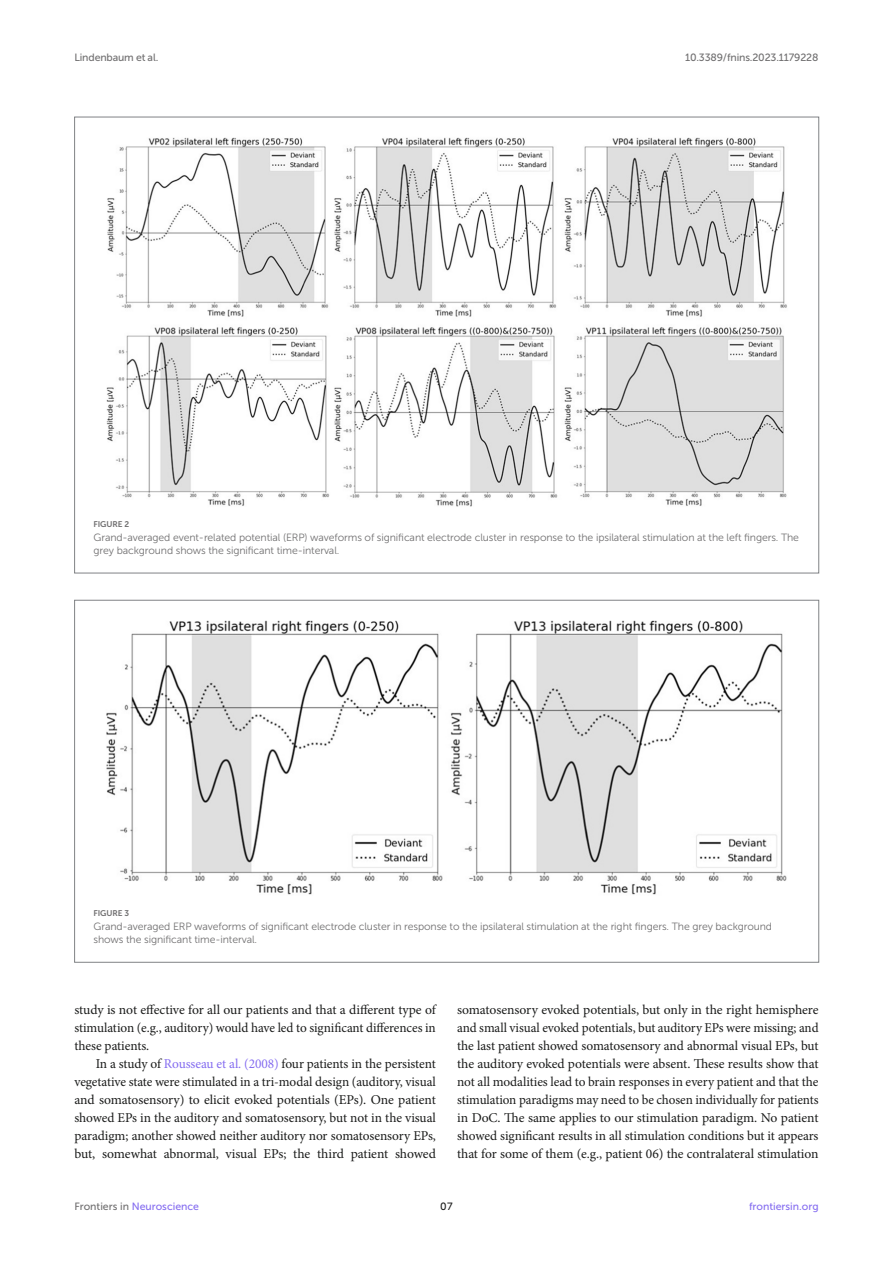
<style>
.page{position:relative;width:893px;height:1263px;background:#fff}
.page>*{position:absolute;margin:0;border:0;box-sizing:border-box;transform-origin:0 0}
.TEXT{font:13.5px/18px "Minion Pro";letter-spacing:-.005em;color:#1b1c1b;text-align:justify}
.TEXT_FLUSH{font:13.5px/18px "Minion Pro";letter-spacing:-.005em;color:#1b1c1b;text-align:justify}
.FIG_LEG{font:10.5px/13.5px "Museo Sans 300";letter-spacing:-.01em;color:#706f70}
.t1{font:10.5px "Museo Sans 500";letter-spacing:-.015em;color:#706f70}
.t2{font:10.5px "Museo Sans 500";color:#856df0}
.t3{font:10.5px "Museo Sans 500";color:#1b1c1b}
.FIG_HD{font:8.25px "Museo Sans 700";letter-spacing:-.01em;color:#706f70}
.s1{color:#856df0}
.s2{color:#706f70}
</style>
<div class="page">
<img style="left:106px;top:137px;width:681px;height:370px">
<img style="left:106px;top:620px;width:681px;height:275px">
<p class="t1" style="left:74px;top:51px;width:85px">Lindenbaum et al.</p>
<p class="t1" style="left:685px;top:51px;width:135px">10.3389/fnins.2023.1179228</p>
<p class="FIG_HD" style="left:94px;top:520px;width:37px">FIGURE 2</p>
<p class="FIG_LEG" style="left:94px;top:530px;width:707px">Grand-averaged event-related potential (ERP) waveforms of significant electrode cluster in response to the ipsilateral stimulation at the left fingers. The grey background shows the significant time-interval.</p>
<p class="FIG_HD" style="left:94px;top:909px;width:37px">FIGURE 3</p>
<p class="FIG_LEG" style="left:94px;top:919px;width:680px">Grand-averaged ERP waveforms of significant electrode cluster in response to the ipsilateral stimulation at the right fingers. The grey background shows the significant time-interval.</p>
<p class="TEXT_FLUSH" style="left:74px;top:1001px;width:363px">study is not effective for all our patients and that a different type of stimulation (e.g., auditory) would have led to significant differences in these patients.</p>
<p class="TEXT" style="left:74px;top:1055px;width:363px;text-indent:21px">In a study of <span class="s1">Rousseau et al. (2008)</span> four patients in the persistent vegetative state were stimulated in a tri-modal design (auditory, visual and somatosensory) to elicit evoked potentials (EPs). One patient showed EPs in the auditory and somatosensory, but not in the visual paradigm; another showed neither auditory nor somatosensory EPs, but, somewhat abnormal, visual EPs; the third patient showed</p>
<p class="TEXT" style="left:457px;top:1001px;width:363px">somatosensory evoked potentials, but only in the right hemisphere and small visual evoked potentials, but auditory EPs were missing; and the last patient showed somatosensory and abnormal visual EPs, but the auditory evoked potentials were absent. These results show that not all modalities lead to brain responses in every patient and that the stimulation paradigms may need to be chosen individually for patients in DoC. The same applies to our stimulation paradigm. No patient showed significant results in all stimulation conditions but it appears that for some of them (e.g., patient 06) the contralateral stimulation</p>
<p class="t2" style="left:74px;top:1200px;width:126px"><span class="s2">Frontiers in</span> Neuroscience</p>
<p class="t3" style="left:440px;top:1200px;width:14px">07</p>
<p class="t2" style="left:749px;top:1200px;width:71px">frontiersin.org</p>
</div>
